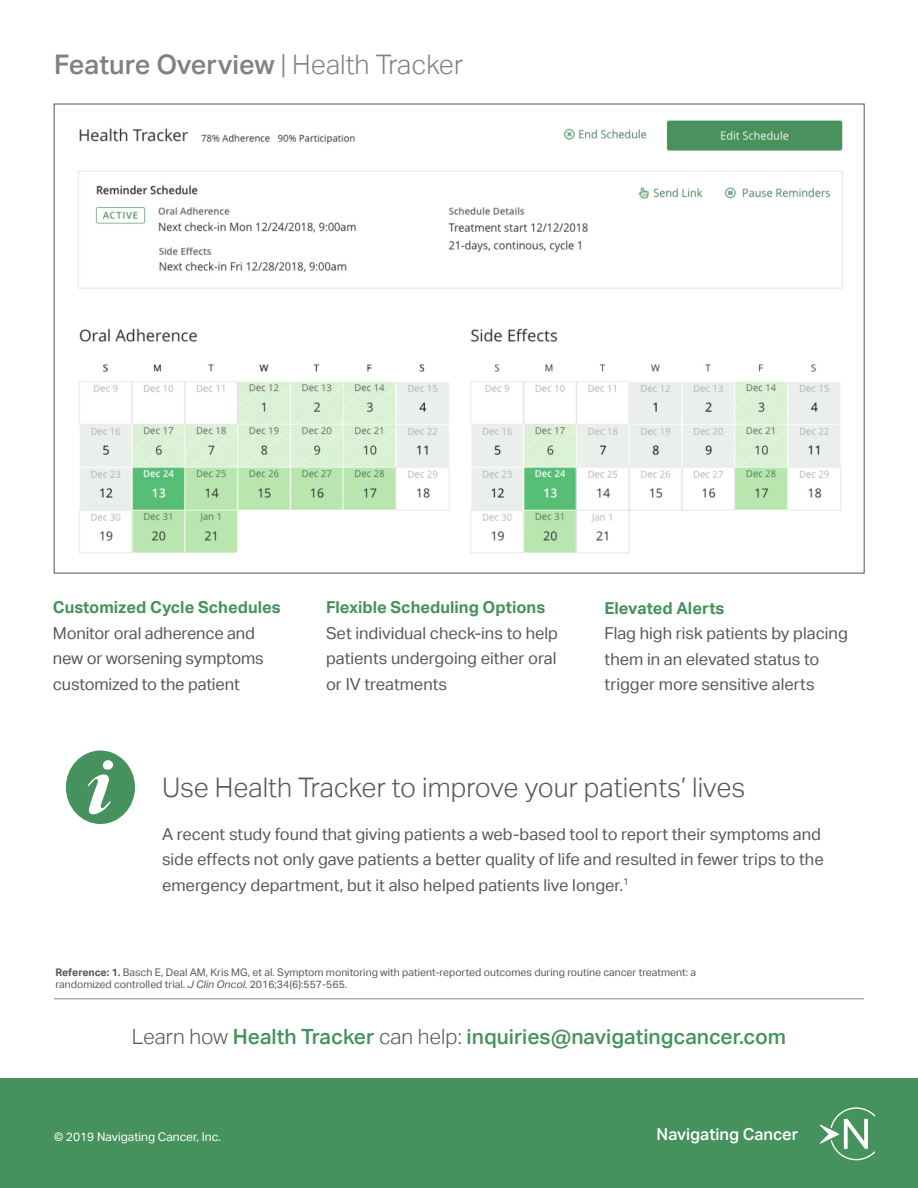
<style>
.page{position:relative;width:918px;height:1188px;background:#fff}
.page>*{position:absolute;margin:0;border:0;box-sizing:border-box;transform-origin:0 0}
.t1{font:300 27px "Aktiv Grotesk";color:#57585a}
.t2{font:500 27px "Aktiv Grotesk";color:#808181}
.t3{font:500 21px "Aktiv Grotesk";color:#45925d}
.Text_gray{font:16.5px/25.5px "Aktiv Grotesk";color:#57585a}
.text_bold_green{font:700 16.5px "Aktiv Grotesk";color:#45925d}
.Text_Bold{font:500 16.5px "Aktiv Grotesk";color:#fff}
.t4{font:12px "Aktiv Grotesk";color:#fff}
.Text_gray-2{font:10.5px/12.6px "Aktiv Grotesk";color:#57585a}
.s1{font-weight:300}
.s2{font-weight:700}
.s3{font-style:italic}
.s4{font-weight:300;color:#545659}
</style>
<div class="page">
<div style="left:0;top:1079px;width:918px;height:109px;background:#45925d"></div>
<svg style="left:820px;top:1107px;width:55px;height:53px"></svg>
<hr style="left:54px;top:998px;width:810px;height:1px;background:#868487">
<svg style="left:66px;top:751px;width:69px;height:73px"></svg>
<img style="left:78px;top:120px;width:765px;height:434px">
<p class="t2" style="left:54px;top:48px;width:411px">Feature Overview <span class="s1">| Health Tracker</span></p>
<p class="text_bold_green" style="left:53px;top:598px;width:229px">Customized Cycle Schedules</p>
<p class="Text_gray" style="left:53px;top:620px;width:212px">Monitor oral adherence and new or worsening symptoms customized to the patient</p>
<p class="text_bold_green" style="left:326px;top:598px;width:221px">Flexible Scheduling Options</p>
<p class="Text_gray" style="left:326px;top:620px;width:234px;text-align:justify">Set individual check-ins to help patients undergoing either oral or IV treatments</p>
<p class="text_bold_green" style="left:605px;top:599px;width:121px">Elevated Alerts</p>
<p class="Text_gray" style="left:605px;top:621px;width:245px">Flag high risk patients by placing them in an elevated status to trigger more sensitive alerts</p>
<p class="t1" style="left:162px;top:772px;width:585px">Use Health Tracker to improve your patients’ lives</p>
<p class="Text_gray" style="left:162px;top:821px;width:663px">A recent study found that giving patients a web-based tool to report their symptoms and side effects not only gave patients a better quality of life and resulted in fewer trips to the emergency department, but it also helped patients live longer.<sup>1</sup></p>
<p class="Text_gray-2" style="left:56px;top:966px;width:642px"><span class="s2">Reference: 1.</span> Basch E, Deal AM, Kris MG, et al. Symptom monitoring with patient-reported outcomes during routine cancer treatment: a randomized controlled trial. <span class="s3">J Clin Oncol.</span> 2016;34(6):557-565.</p>
<p class="t3" style="left:132px;top:1025px;width:656px"><span class="s4">Learn how</span> Health Tracker <span class="s4">can help:</span> inquiries@navigatingcancer.com</p>
<p class="t4" style="left:54px;top:1130px;width:168px">© 2019 Navigating Cancer, Inc.</p>
<p class="Text_Bold" style="left:657px;top:1124px;width:143px">Navigating Cancer</p>
</div>
